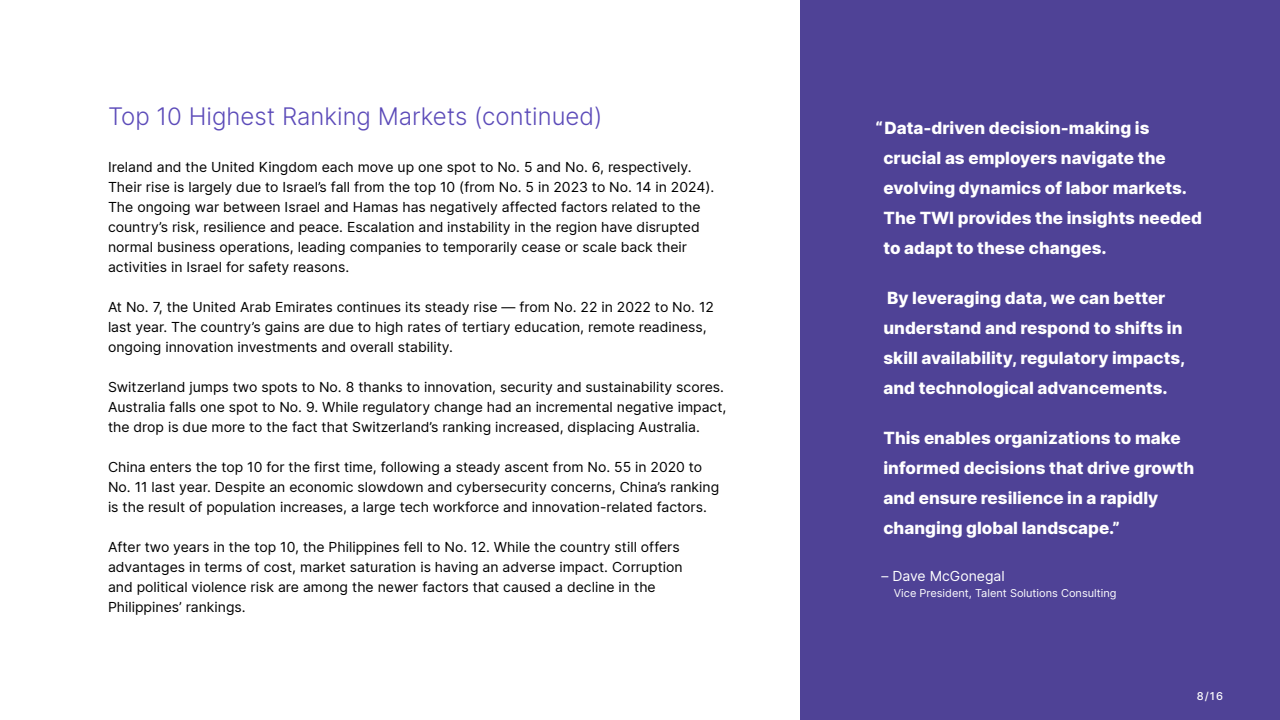
<style>
.page{position:relative;width:1280px;height:720px;background:#fff}
.page>*{position:absolute;margin:0;border:0;box-sizing:border-box;transform-origin:0 0}
.t1{font:300 24px "Inter";color:#5c4bb9}
.t2{font:800 17px/30px "Inter";color:#fff}
.t3{font:14px/20px "Inter";color:#000}
.t4{font:14px "Inter";color:#fff}
.t5{font:11px "Inter";color:#fff}
.t6{font:500 11px "Inter";color:#fff}
</style>
<div class="page">
<div style="left:800px;top:0;width:480px;height:720px;background:#4f4296"></div>
<h1 class="t1" style="left:108px;top:99px;width:496px">Top 10 Highest Ranking Markets (continued)</h1>
<p class="t3" style="left:108px;top:157px;width:608px">Ireland and the United Kingdom each move up one spot to No. 5 and No. 6, respectively.<br>Their rise is largely due to Israel’s fall from the top 10 (from No. 5 in 2023 to No. 14 in 2024).<br>The ongoing war between Israel and Hamas has negatively affected factors related to the country’s risk, resilience and peace. Escalation and instability in the region have disrupted normal business operations, leading companies to temporarily cease or scale back their activities in Israel for safety reasons.</p>
<p class="t3" style="left:108px;top:297px;width:607px">At No. 7, the United Arab Emirates continues its steady rise — from No. 22 in 2022 to No. 12 last year. The country’s gains are due to high rates of tertiary education, remote readiness, ongoing innovation investments and overall stability.</p>
<p class="t3" style="left:108px;top:377px;width:620px">Switzerland jumps two spots to No. 8 thanks to innovation, security and sustainability scores.<br>Australia falls one spot to No. 9. While regulatory change had an incremental negative impact, the drop is due more to the fact that Switzerland’s ranking increased, displacing Australia.</p>
<p class="t3" style="left:108px;top:457px;width:613px">China enters the top 10 for the first time, following a steady ascent from No. 55 in 2020 to<br>No. 11 last year. Despite an economic slowdown and cybersecurity concerns, China’s ranking is the result of population increases, a large tech workforce and innovation-related factors.</p>
<p class="t3" style="left:108px;top:537px;width:576px">After two years in the top 10, the Philippines fell to No. 12. While the country still offers advantages in terms of cost, market saturation is having an adverse impact. Corruption and political violence risk are among the newer factors that caused a decline in the Philippines’ rankings.</p>
<p class="t2" style="left:883px;top:112px;width:320px;text-indent:-8px">“Data-driven decision-making is crucial as employers navigate the evolving dynamics of labor markets.<br>The TWI provides the insights needed to adapt to these changes.</p>
<p class="t2" style="left:883px;top:282px;width:303px">By leveraging data, we can better understand and respond to shifts in skill availability, regulatory impacts, and technological advancements.</p>
<p class="t2" style="left:883px;top:422px;width:312px">This enables organizations to make informed decisions that drive growth and ensure resilience in a rapidly changing global landscape.”</p>
<p class="t4" style="left:882px;top:566px;width:125px">– Dave McGonegal</p>
<p class="t5" style="left:894px;top:585px;width:224px">Vice President, Talent Solutions Consulting</p>
<p class="t6" style="left:1197px;top:688px;width:28px">8/16</p>
</div>
